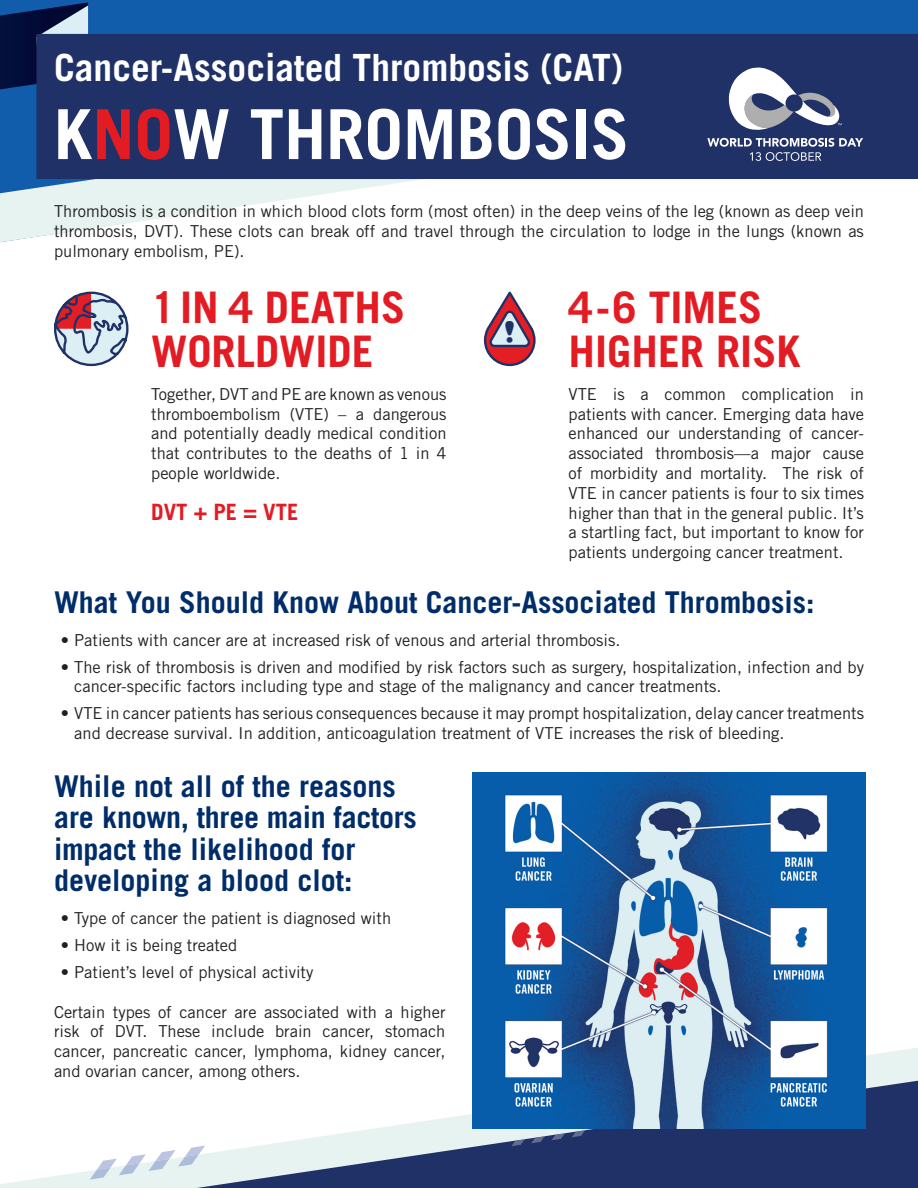
<style>
.page{position:relative;width:918px;height:1188px;background:#fff}
.page>*{position:absolute;margin:0;border:0;box-sizing:border-box;transform-origin:0 0}
.t1{font:700 69px "Trade Gothic LT Std";color:#fff}
.t2{font:700 43.5px "Trade Gothic LT Std";color:#e31b23}
.t3{font:700 37.5px "Trade Gothic LT Std";color:#fff}
.t4{font:700 30px/31.5px "Trade Gothic LT Std";color:#002d6a}
.t5{font:27.9px "Goudy Stout";color:#1f3166}
.t6{font:700 22.5px "Trade Gothic LT Std";color:#e31b23}
.t7{font:16.5px/19.8px "Trade Gothic LT Std";color:#231f20;text-align:justify}
.s1{color:#e31b23}
</style>
<div class="page">
<div style="left:0;top:0;width:918px;height:262px;background:#125dab"></div>
<div style="left:0;top:242px;width:918px;height:20px;background:#fff"></div>
<svg style="left:0;top:179px;width:918px;height:63px;background:#f6fafa"></svg>
<svg style="left:0;top:1048px;width:918px;height:140px"></svg>
<svg style="left:197px;top:1081px;width:721px;height:107px;fill:#1f3166"></svg>
<svg style="left:0;top:2px;width:88px;height:88px;background:#223763"></svg>
<div style="left:36px;top:34px;width:882px;height:145px;background:#1f3166"></div>
<svg style="left:511px;top:1128px;width:79px;height:18px"></svg>
<svg style="left:90px;top:1146px;width:115px;height:34px"></svg>
<img style="left:472px;top:773px;width:394px;height:355px">
<svg style="left:54px;top:292px;width:75px;height:74px"></svg>
<svg style="left:484px;top:292px;width:52px;height:74px"></svg>
<svg style="left:729px;top:68px;width:113px;height:62px;background:#7f88a4"></svg>
<svg style="left:707px;top:138px;width:156px;height:23px;background:#526089"></svg>
<p class="t3" style="left:54px;top:45px;width:571px">Cancer-Associated Thrombosis (CAT)</p>
<p class="t1" style="left:54px;top:92px;width:577px">K<span class="s1">NO</span>W THROMBOSIS</p>
<p class="t7" style="left:54px;top:201px;width:812px">Thrombosis is a condition in which blood clots form (most often) in the deep veins of the leg (known as deep vein thrombosis, DVT). These clots can break off and travel through the circulation to lodge in the lungs (known as pulmonary embolism, PE).</p>
<p class="t2" style="left:151px;top:281px;width:255px">1 IN 4 DEATHS</p>
<p class="t2" style="left:151px;top:324px;width:224px">WORLDWIDE</p>
<p class="t7" style="left:151px;top:384px;width:297px">Together, DVT and PE are known as venous thromboembolism (VTE) – a dangerous and potentially deadly medical condition that contributes to the deaths of 1 in 4 people worldwide.</p>
<p class="t6" style="left:151px;top:498px;width:149px">DVT + PE = VTE</p>
<p class="t5" style="left:502px;top:314px;width:17px">!</p>
<p class="t2" style="left:569px;top:281px;width:195px">4-6 TIMES</p>
<p class="t2" style="left:569px;top:324px;width:234px">HIGHER RISK</p>
<p class="t7" style="left:569px;top:384px;width:297px">VTE is a common complication in patients with cancer. Emerging data have enhanced our understanding of cancer&shy;associated thrombosis—a major cause of morbidity and mortality. The risk of VTE in cancer patients is four to six times higher than that in the general public. It’s a startling fact, but important to know for patients undergoing cancer treatment.</p>
<p class="t4" style="left:54px;top:586px;width:762px">What You Should Know About Cancer-Associated Thrombosis:</p>
<p class="t7" style="left:61px;top:630px;width:561px">• Patients with cancer are at increased risk of venous and arterial thrombosis.</p>
<p class="t7" style="left:74px;top:657px;width:791px;text-indent:-14px">• The risk of thrombosis is driven and modified by risk factors such as surgery, hospitalization, infection and by cancer-specific factors including type and stage of the malignancy and cancer treatments.</p>
<p class="t7" style="left:74px;top:703px;width:791px;text-indent:-14px">• VTE in cancer patients has serious consequences because it may prompt hospitalization, delay cancer treatments and decrease survival. In addition, anticoagulation treatment of VTE increases the risk of bleeding.</p>
<p class="t4" style="left:54px;top:770px;width:364px">While not all of the reasons are known, three main factors impact the likelihood for developing a blood clot:</p>
<p class="t7" style="left:61px;top:909px;width:332px">• Type of cancer the patient is diagnosed with</p>
<p class="t7" style="left:61px;top:935px;width:178px">• How it is being treated</p>
<p class="t7" style="left:61px;top:962px;width:254px">• Patient’s level of physical activity</p>
<p class="t7" style="left:54px;top:1002px;width:393px">Certain types of cancer are associated with a higher risk of DVT. These include brain cancer, stomach cancer, pancreatic cancer, lymphoma, kidney cancer, and ovarian cancer, among others.</p>
</div>
